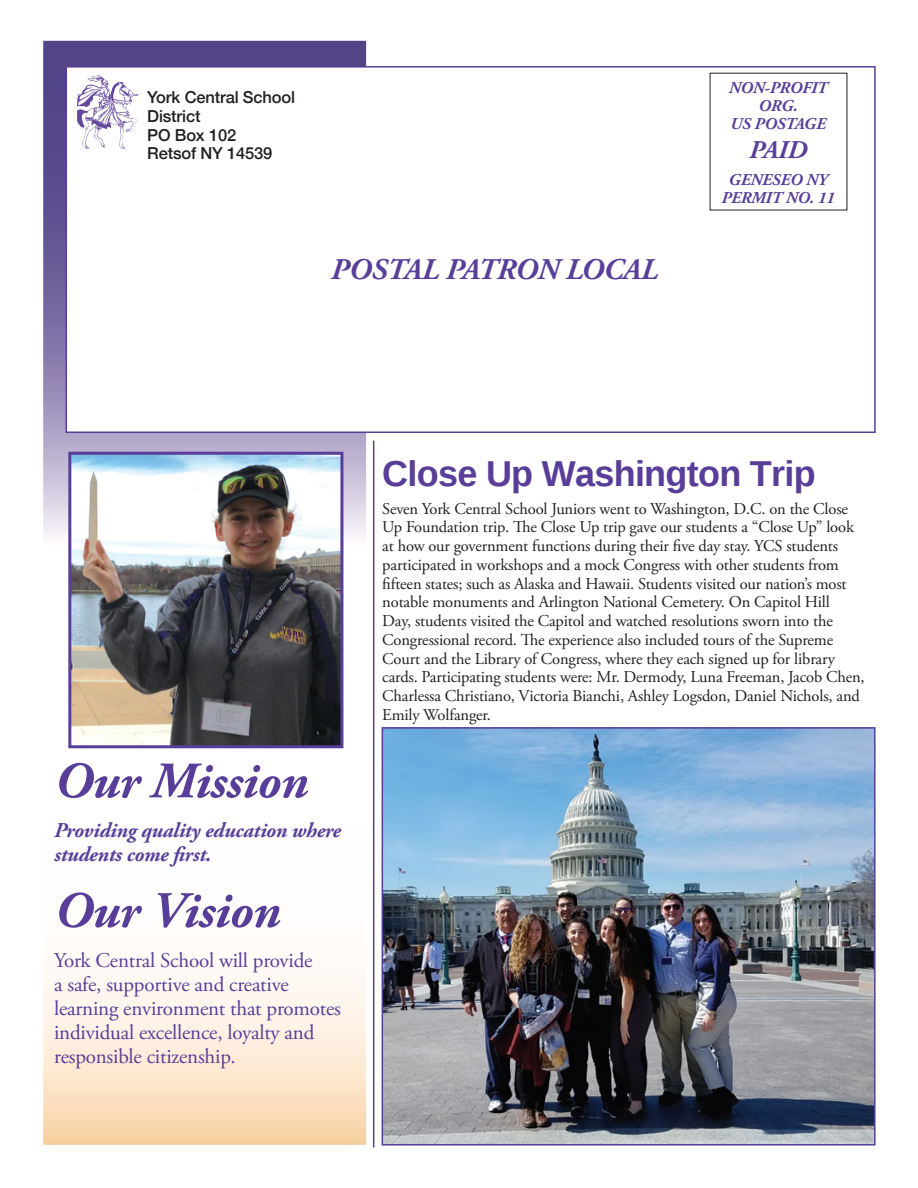
<style>
.page{position:relative;width:918px;height:1188px;background:#fff}
.page>*{position:absolute;margin:0;border:0;box-sizing:border-box;transform-origin:0 0}
.t1{font:italic 700 51px "Adobe Garamond Pro";letter-spacing:-.01em;color:#593e99}
.t2{font:700 36px "Liberation Sans";letter-spacing:-.02em;color:#593e99}
.t3{font:italic 700 30px "Adobe Garamond Pro";letter-spacing:-.01em;color:#593e99}
.t4{font:italic 700 25.5px "Adobe Garamond Pro";color:#593e99}
.t5{font:21px/24px "Adobe Garamond Pro";letter-spacing:-.01em;color:#593e99}
.t6{font:italic 700 21px/24px "Adobe Garamond Pro";letter-spacing:-.01em;color:#593e99}
.t7{font:16.5px/18.8px "Adobe Garamond Pro";letter-spacing:-.01em;color:#231f20}
.t8{font:500 16.5px/18.8px "Helvetica Neue";letter-spacing:-.01em;color:#231f20}
.t9{font:italic 700 16.5px/18px "Adobe Garamond Pro";letter-spacing:-.01em;color:#593e99;text-align:center}
</style>
<div class="page">
<svg style="left:43px;top:41px;width:323px;height:1104px"></svg>
<div style="left:66px;top:66px;width:810px;height:367px;background:#fff;border:2px solid #593e99"></div>
<img style="left:77px;top:75px;width:26px;height:46px">
<hr style="left:373px;top:441px;width:1px;height:706px;background:#593e99">
<img style="left:385px;top:730px;width:488px;height:413px">
<div style="left:382px;top:727px;width:494px;height:419px;border:2px solid #593e99"></div>
<img style="left:72px;top:456px;width:267px;height:288px">
<div style="left:68px;top:452px;width:275px;height:296px;border:3px solid #593e99"></div>
<p class="t8" style="left:147px;top:87px;width:149px">York Central School<br>District<br>PO Box 102<br>Retsof NY 14539</p>
<p class="t9" style="left:729px;top:79px;width:100px">NON-PROFIT<br>ORG.<br>US POSTAGE</p>
<h3 class="t4" style="left:749px;top:135px;width:59px">PAID</h3>
<p class="t9" style="left:722px;top:171px;width:115px">GENESEO NY<br>PERMIT NO. 11</p>
<h3 class="t3" style="left:331px;top:252px;width:329px">POSTAL PATRON LOCAL</h3>
<h1 class="t1" style="left:54px;top:752px;width:256px">Our Mission</h1>
<p class="t6" style="left:54px;top:819px;width:288px">Providing quality education where students come first.</p>
<h1 class="t1" style="left:54px;top:881px;width:228px">Our Vision</h1>
<p class="t5" style="left:54px;top:949px;width:288px">York Central School will provide<br>a safe, supportive and creative learning environment that promotes individual excellence, loyalty and responsible citizenship.</p>
<h2 class="t2" style="left:382px;top:449px;width:435px">Close Up Washington Trip</h2>
<p class="t7" style="left:382px;top:500px;width:484px">Seven York Central School Juniors went to Washington, D.C. on the Close Up Foundation trip. The Close Up trip gave our students a “Close Up” look at how our government functions during their five day stay. YCS students participated in workshops and a mock Congress with other students from fifteen states; such as Alaska and Hawaii. Students visited our nation’s most notable monuments and Arlington National Cemetery. On Capitol Hill<br>Day, students visited the Capitol and watched resolutions sworn into the Congressional record. The experience also included tours of the Supreme Court and the Library of Congress, where they each signed up for library cards. Participating students were: Mr. Dermody, Luna Freeman, Jacob Chen, Charlessa Christiano, Victoria Bianchi, Ashley Logsdon, Daniel Nichols, and Emily Wolfanger.</p>
</div>
